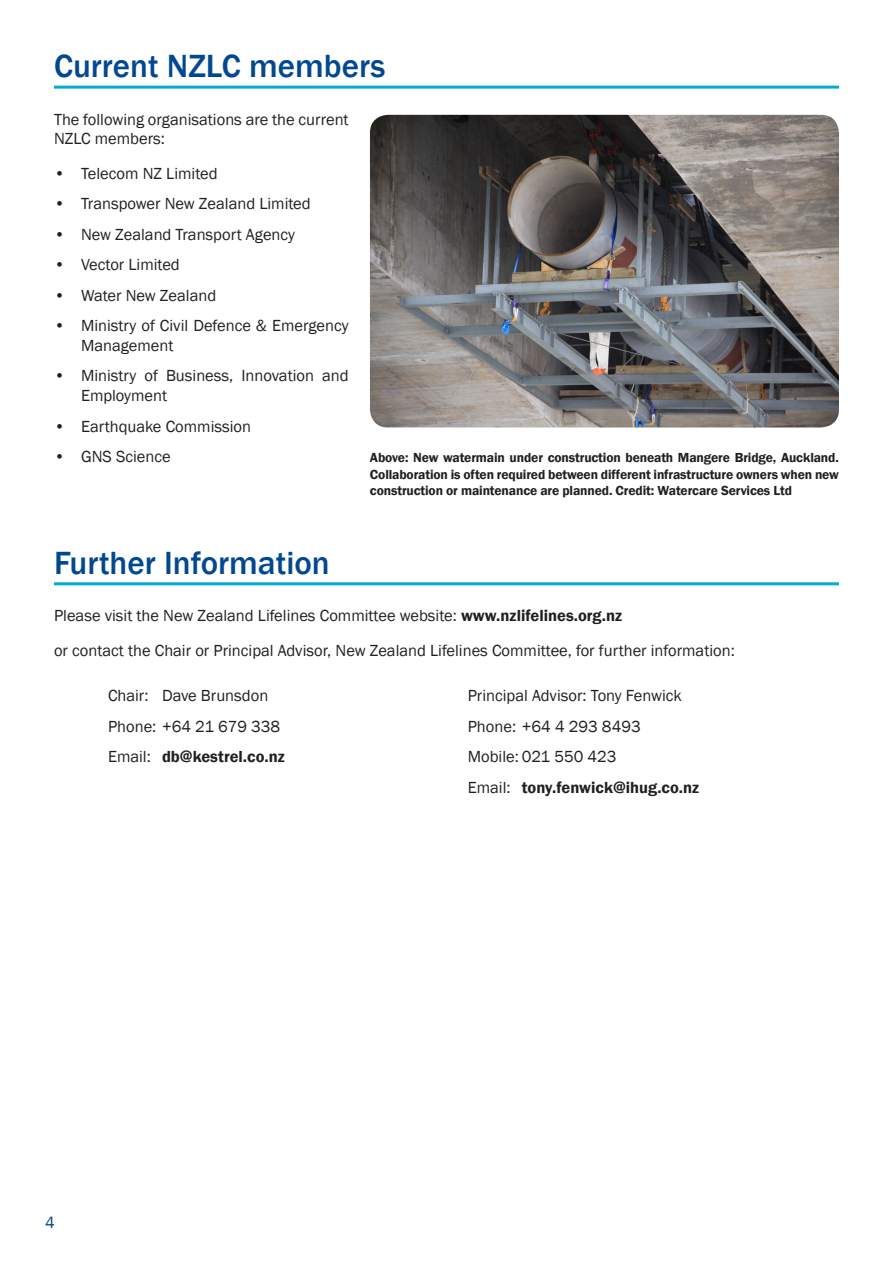
<style>
.page{position:relative;width:893px;height:1263px;background:#fff}
.page>*{position:absolute;margin:0;border:0;box-sizing:border-box;transform-origin:0 0}
.heading{font:500 33px "Franklin Gothic";color:#014890}
.body{font:16.5px/19.8px "Franklin Gothic";color:#231f20}
.body-2{font:600 16.5px "Franklin Gothic";color:#231f20}
.t1{font:16.5px "Franklin Gothic";color:#014890}
.t2{font:600 13.5px/16.2px "Franklin Gothic";letter-spacing:-.01em;color:#231f20;text-align:justify}
.s1{font-weight:600}
.s2{font-weight:400}
</style>
<div class="page">
<hr style="left:54px;top:86px;width:785px;height:3px;background:#00acd5">
<img style="left:370px;top:115px;width:469px;height:312px">
<hr style="left:54px;top:582px;width:785px;height:3px;background:#00acd5">
<p class="heading" style="left:54px;top:46px;width:333px">Current NZLC members</p>
<p class="body" style="left:54px;top:110px;width:296px">The following organisations are the current<br>NZLC members:</p>
<p class="body" style="left:54px;top:164px;width:165px">• Telecom NZ Limited</p>
<p class="body" style="left:54px;top:194px;width:258px">• Transpower New Zealand Limited</p>
<p class="body" style="left:54px;top:225px;width:243px">• New Zealand Transport Agency</p>
<p class="body" style="left:54px;top:255px;width:127px">• Vector Limited</p>
<p class="body" style="left:54px;top:286px;width:164px">• Water New Zealand</p>
<p class="body" style="left:81px;top:316px;width:269px;text-indent:-27px">• Ministry of Civil Defence &amp; Emergency<br>Management</p>
<p class="body" style="left:81px;top:366px;width:269px;text-indent:-27px">• Ministry of Business, Innovation and<br>Employment</p>
<p class="body" style="left:54px;top:417px;width:199px">• Earthquake Commission</p>
<p class="body" style="left:54px;top:447px;width:118px">• GNS Science</p>
<p class="t2" style="left:370px;top:450px;width:471px">Above: New watermain under construction beneath Mangere Bridge, Auckland.<br>Collaboration is often required between different infrastructure owners when new construction or maintenance are planned. Credit: Watercare Services Ltd</p>
<p class="heading" style="left:54px;top:542px;width:277px">Further Information</p>
<p class="body" style="left:54px;top:606px;width:570px">Please visit the New Zealand Lifelines Committee website: <span class="s1">www.nzlifelines.org.nz</span></p>
<p class="body" style="left:54px;top:641px;width:682px">or contact the Chair or Principal Advisor, New Zealand Lifelines Committee, for further information:</p>
<p class="body" style="left:108px;top:686px;width:162px">Chair: Dave Brunsdon</p>
<p class="body" style="left:108px;top:717px;width:174px">Phone: +64 21 679 338</p>
<p class="body-2" style="left:108px;top:746px;width:178px"><span class="s2">Email:</span> db@kestrel.co.nz</p>
<p class="body" style="left:468px;top:686px;width:216px">Principal Advisor: Tony Fenwick</p>
<p class="body" style="left:468px;top:717px;width:175px">Phone: +64 4 293 8493</p>
<p class="body" style="left:468px;top:747px;width:150px">Mobile: 021 550 423</p>
<p class="body-2" style="left:468px;top:777px;width:233px"><span class="s2">Email:</span> tony.fenwick@ihug.co.nz</p>
<p class="t1" style="left:45px;top:1212px;width:11px">4</p>
</div>
